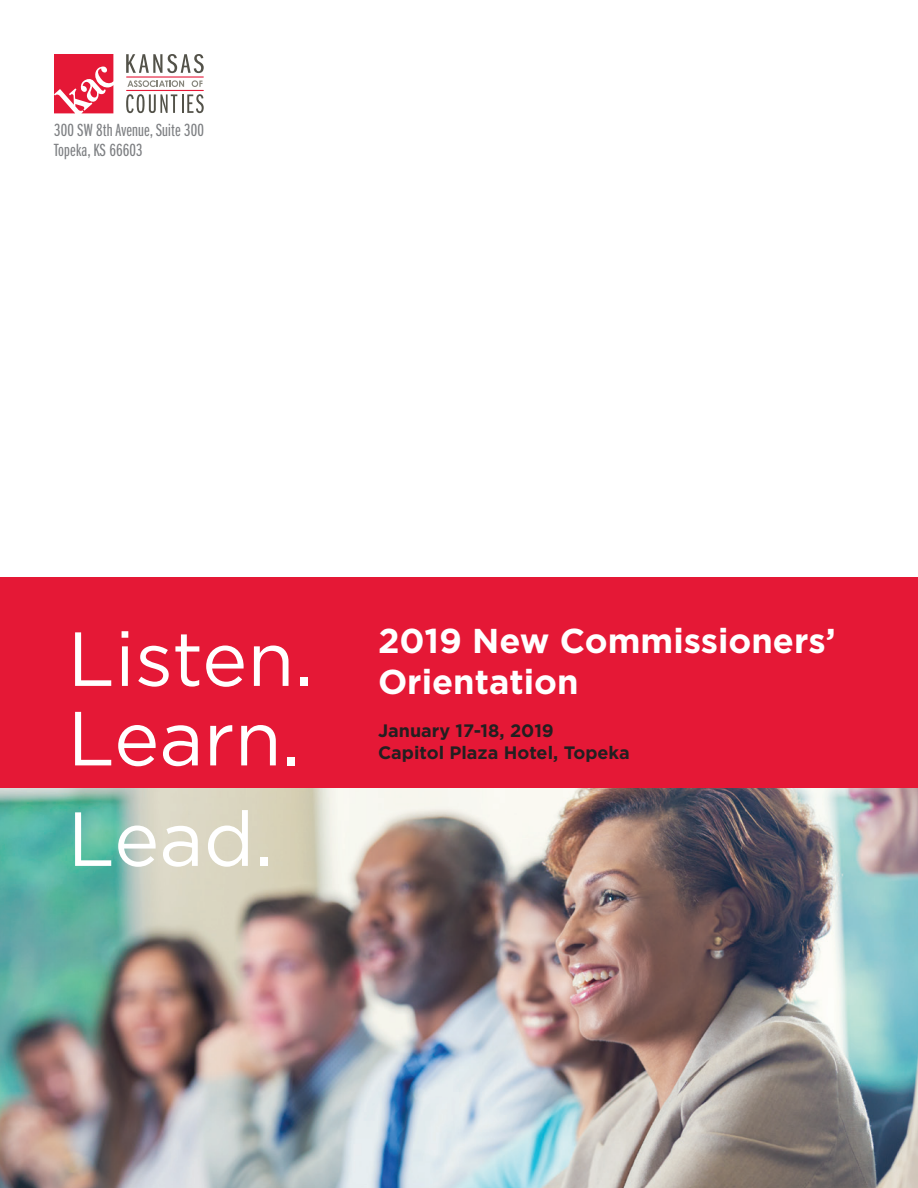
<style>
.page{position:relative;width:918px;height:1188px;background:#fff}
.page>*{position:absolute;margin:0;border:0;box-sizing:border-box;transform-origin:0 0}
.t1{font:76.5px "Gotham";color:#fff}
.t2{font:700 34.5px/41.4px "Gotham";color:#fff}
.t3{font:18.3px "Franklin Gothic Book X Cmpr";letter-spacing:.01em;color:#7e8083;scale:1.1 1}
.t4{font:700 18px "Gotham";color:#231f20}
</style>
<div class="page">
<svg style="left:126px;top:54px;width:78px;height:59px"></svg>
<svg style="left:54px;top:54px;width:59px;height:59px;background:#e9425a"></svg>
<div style="left:0;top:577px;width:918px;height:211px;background:#e51836"></div>
<img style="left:0;top:788px;width:918px;height:400px">
<p class="t3" style="left:54px;top:121px;width:138px">300 SW 8th Avenue, Suite 300</p>
<p class="t3" style="left:54px;top:140px;width:82px">Topeka, KS 66603</p>
<p class="t1" style="left:68px;top:617px;width:247px">Listen.</p>
<p class="t1" style="left:68px;top:696px;width:235px">Learn.</p>
<p class="t1" style="left:68px;top:797px;width:207px">Lead.</p>
<p class="t2" style="left:378px;top:619px;width:459px">2019 New Commissioners’<br>Orientation</p>
<p class="t4" style="left:378px;top:721px;width:177px">January 17-18, 2019</p>
<p class="t4" style="left:378px;top:742px;width:253px">Capitol Plaza Hotel, Topeka</p>
</div>
